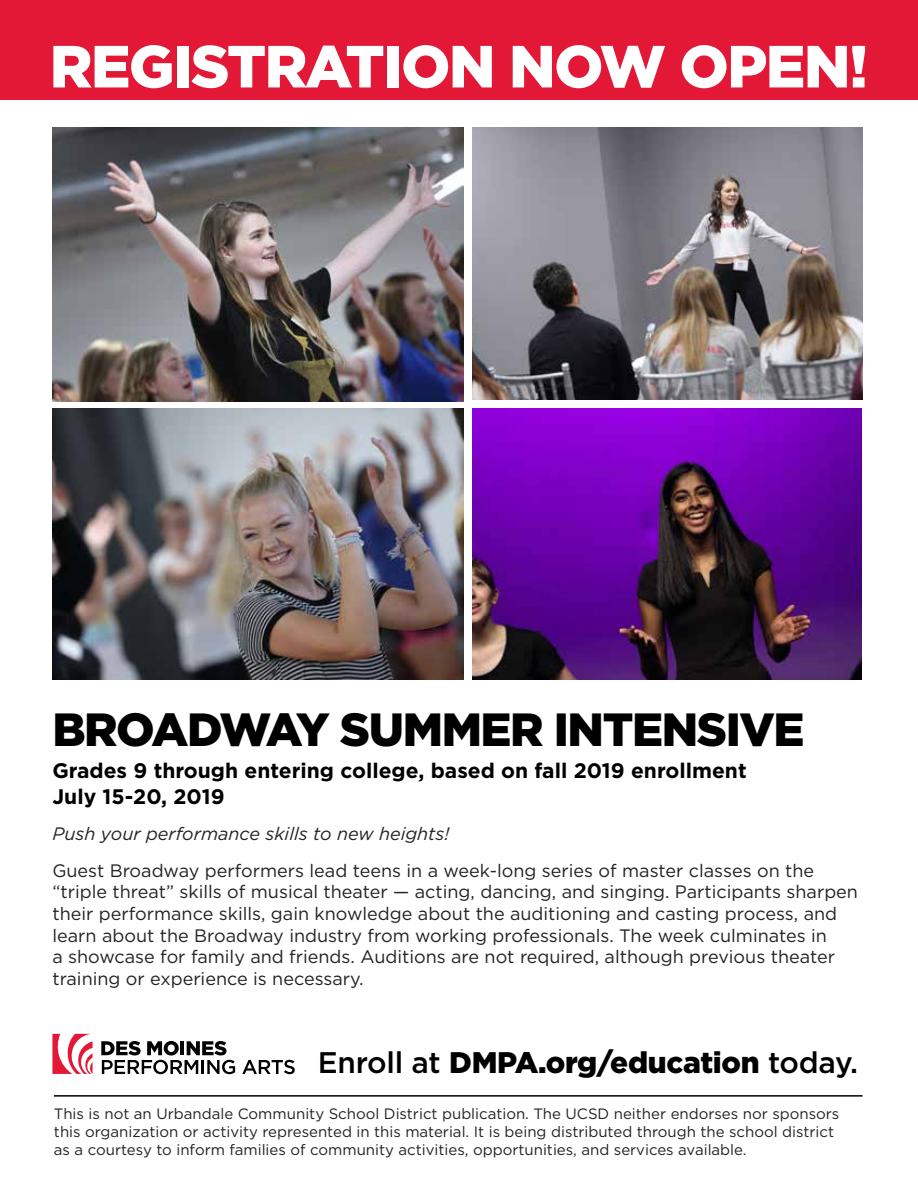
<style>
.page{position:relative;width:918px;height:1188px;background:#fff}
.page>*{position:absolute;margin:0;border:0;box-sizing:border-box;transform-origin:0 0}
.t1{font:900 59.4px "Gotham";letter-spacing:-.025em;color:#fff}
.t2{font:900 46.5px "Gotham";letter-spacing:-.03em;color:#000}
.t3{font:900 29.7px "Gotham";letter-spacing:-.01em;color:#000}
.t4{font:700 21px/25.2px "Gotham";color:#000}
.t5{font:18px/21.6px "Gotham";color:#222}
.t6{font:italic 18px "Gotham";color:#222}
.t7{font:15px/18px "Gotham";color:#222}
.s1{font-weight:500}
</style>
<div class="page">
<div style="left:0;top:0;width:918px;height:99px;background:#e31837"></div>
<hr style="left:54px;top:1095px;width:809px;height:2px;background:#000">
<svg style="left:52px;top:1034px;width:41px;height:40px"></svg>
<svg style="left:101px;top:1041px;width:134px;height:33px"></svg>
<svg style="left:242px;top:1060px;width:53px;height:14px"></svg>
<img style="left:52px;top:128px;width:411px;height:273px">
<img style="left:52px;top:408px;width:411px;height:272px">
<img style="left:472px;top:128px;width:391px;height:271px">
<img style="left:472px;top:408px;width:389px;height:272px">
<h1 class="t1" style="left:50px;top:26px;width:820px">REGISTRATION NOW OPEN!</h1>
<h2 class="t2" style="left:52px;top:697px;width:754px">BROADWAY SUMMER INTENSIVE</h2>
<p class="t4" style="left:52px;top:758px;width:696px">Grades 9 through entering college, based on fall 2019 enrollment<br>July 15-20, 2019</p>
<p class="t6" style="left:52px;top:822px;width:398px">Push your performance skills to new heights!</p>
<p class="t5" style="left:52px;top:859px;width:807px">Guest Broadway performers lead teens in a week-long series of master classes on the “triple threat” skills of musical theater — acting, dancing, and singing. Participants sharpen their performance skills, gain knowledge about the auditioning and casting process, and learn about the Broadway industry from working professionals. The week culminates in<br>a showcase for family and friends. Auditions are not required, although previous theater training or experience is necessary.</p>
<h3 class="t3" style="left:318px;top:1042px;width:542px"><span class="s1">Enroll at</span> DMPA.org/education <span class="s1">today.</span></h3>
<p class="t7" style="left:54px;top:1105px;width:787px">This is not an Urbandale Community School District publication. The UCSD neither endorses nor sponsors this organization or activity represented in this material. It is being distributed through the school district as a courtesy to inform families of community activities, opportunities, and services available.</p>
</div>
